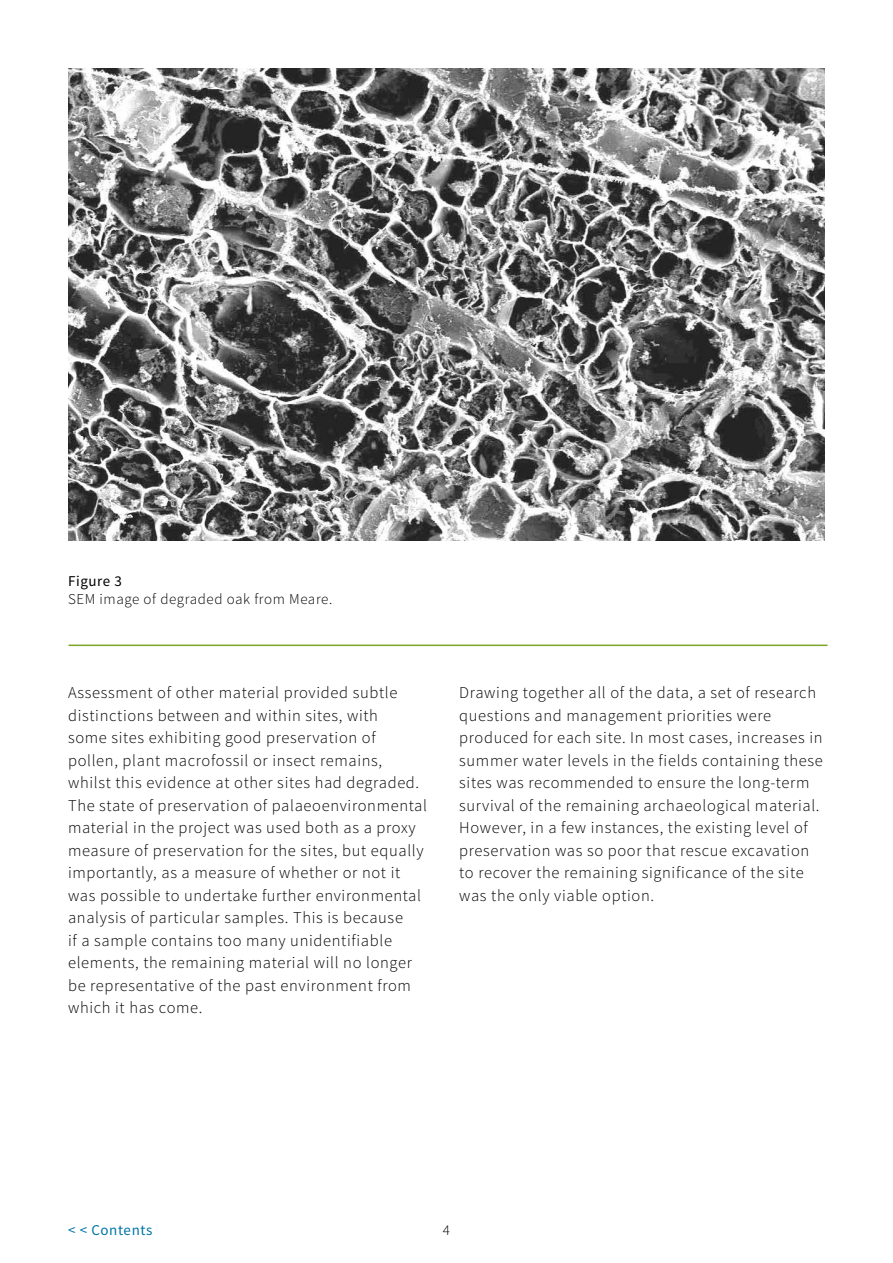
<style>
.page{position:relative;width:893px;height:1263px;background:#fff}
.page>*{position:absolute;margin:0;border:0;box-sizing:border-box;transform-origin:0 0}
.Body_text{font:300 16.5px/22.5px "Source Sans Pro";letter-spacing:.04em;color:#000}
.IMAGE_text{font:300 15px "Source Sans Pro";letter-spacing:.04em;color:#000}
.t1{font:15px "Source Sans Pro";letter-spacing:.04em;color:#0075a7}
.IMAGE_heading{font:15px "Source Sans Pro";letter-spacing:.04em;color:#000}
</style>
<div class="page">
<img style="left:68px;top:68px;width:757px;height:473px">
<hr style="left:69px;top:644px;width:758px;height:2px;background:#79a629">
<p class="IMAGE_heading" style="left:68px;top:571px;width:55px">Figure 3</p>
<p class="IMAGE_text" style="left:68px;top:589px;width:266px">SEM image of degraded oak from Meare.</p>
<p class="Body_text" style="left:68px;top:681px;width:361px">Assessment of other material provided subtle distinctions between and within sites, with<br>some sites exhibiting good preservation of pollen, plant macrofossil or insect remains, whilst this evidence at other sites had degraded.<br>The state of preservation of palaeoenvironmental material in the project was used both as a proxy measure of preservation for the sites, but equally importantly, as a measure of whether or not it was possible to undertake further environmental analysis of particular samples. This is because<br>if a sample contains too many unidentifiable elements, the remaining material will no longer be representative of the past environment from which it has come.</p>
<p class="Body_text" style="left:459px;top:681px;width:365px">Drawing together all of the data, a set of research questions and management priorities were produced for each site. In most cases, increases in summer water levels in the fields containing these sites was recommended to ensure the long-term survival of the remaining archaeological material.<br>However, in a few instances, the existing level of preservation was so poor that rescue excavation to recover the remaining significance of the site was the only viable option.</p>
<p class="t1" style="left:68px;top:1220px;width:86px">&lt; &lt; Contents</p>
<p class="IMAGE_text" style="left:443px;top:1220px;width:9px">4</p>
</div>
